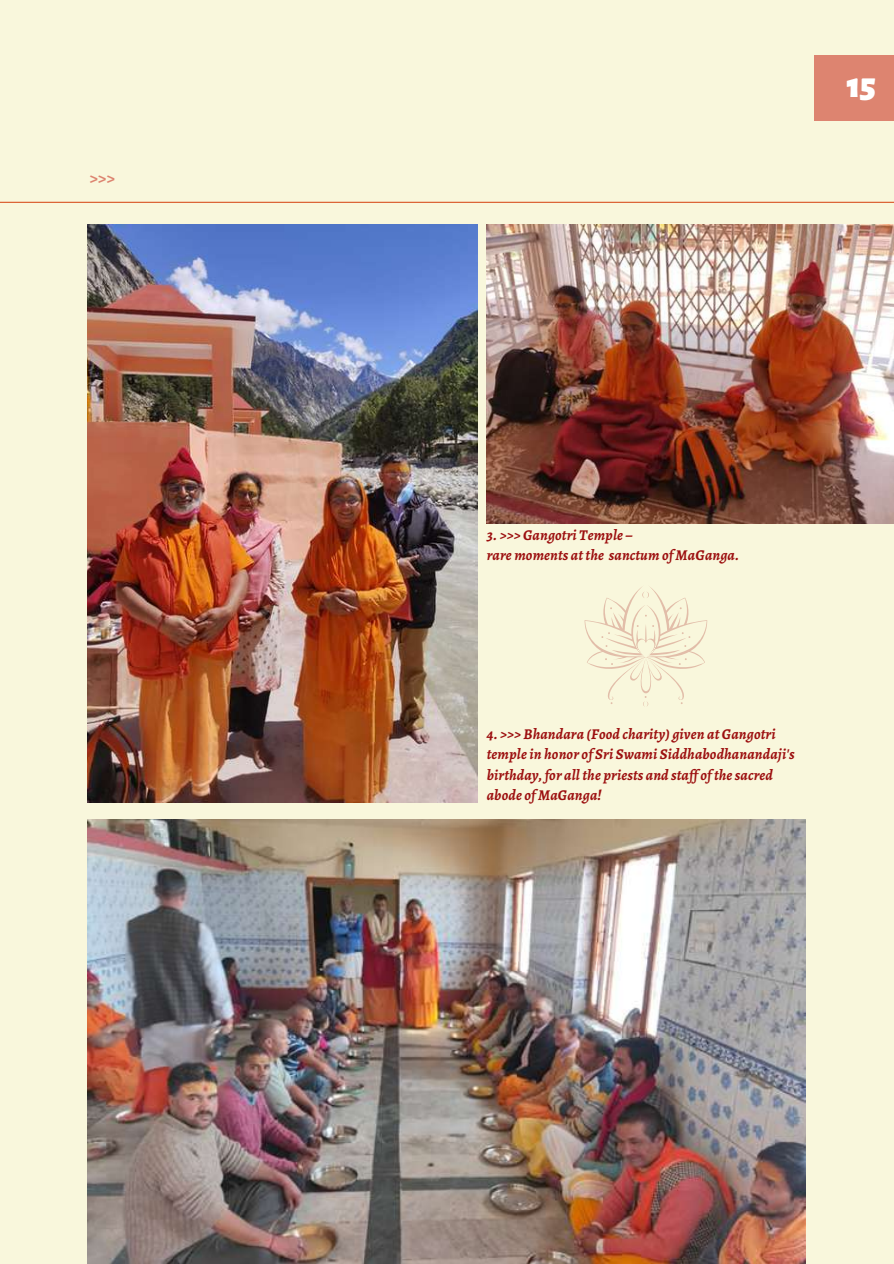
<style>
.page{position:relative;width:894px;height:1264px;background:#fff}
.page>*{position:absolute;margin:0;border:0;box-sizing:border-box;transform-origin:0 0}
.t1{font:900 36px "Alegreya Sans";color:#fff}
.t2{font:700 18px "Alegreya";color:#dd8470}
.t3{font:italic 700 15px/20.2px "Alegreya";letter-spacing:.01em;color:#9c0f0f}
</style>
<div class="page">
<div style="left:0;top:0;width:893px;height:1263px;background:#f9f7dc"></div>
<img style="left:486px;top:225px;width:407px;height:298px">
<img style="left:87px;top:819px;width:717px;height:444px">
<img style="left:87px;top:225px;width:390px;height:577px">
<div style="left:814px;top:56px;width:79px;height:65px;background:#dd8470"></div>
<hr style="left:0;top:202px;width:893px;height:1px;background:#d95323">
<svg style="left:584px;top:587px;width:123px;height:119px"></svg>
<p class="t2" style="left:89px;top:165px;width:27px">&gt;&gt;&gt;</p>
<h1 class="t1" style="left:846px;top:68px;width:31px">15</h1>
<p class="t3" style="left:486px;top:525px;width:254px">3. &gt;&gt;&gt; Gangotri Temple –<br>rare moments at the sanctum of MaGanga.</p>
<p class="t3" style="left:486px;top:724px;width:309px">4. &gt;&gt;&gt; Bhandara (Food charity) given at Gangotri temple in honor of Sri Swami Siddhabodhanandaji's birthday, for all the priests and staf of the sacred abode of MaGanga!</p>
</div>
